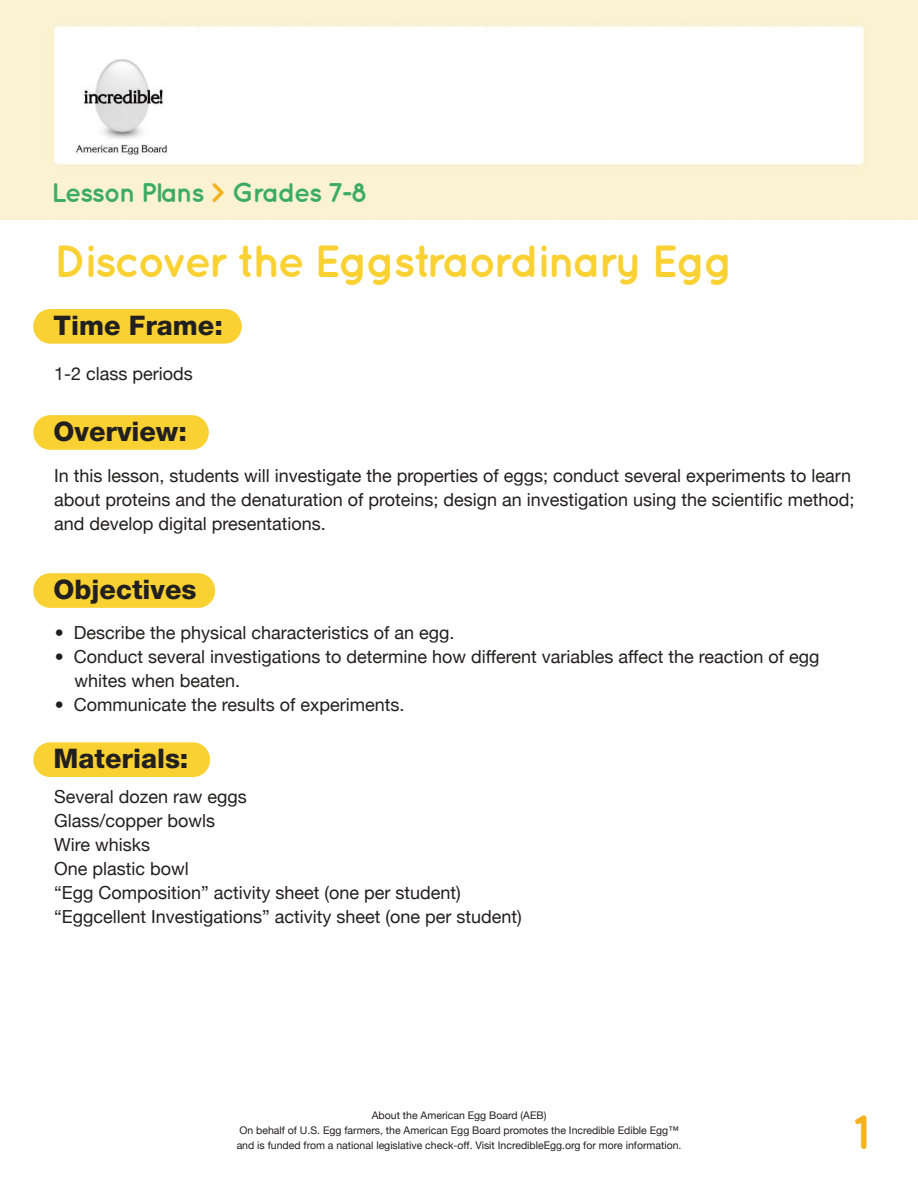
<style>
.page{position:relative;width:918px;height:1188px;background:#fff}
.page>*{position:absolute;margin:0;border:0;box-sizing:border-box;transform-origin:0 0}
.t1{font:700 48px "Quicksand";color:#f4b21f}
.t2{font:700 45px "Quicksand";letter-spacing:-.05em;color:#fad132}
.t3{font:800 27px "Helvetica Neue";color:#221f1f}
.t4{font:700 27px "Quicksand";letter-spacing:-.05em;color:#3bab65}
.t5{font:18px/24px "Helvetica Neue";color:#221f1f}
.t6{font:10.5px/15px "Helvetica Neue";color:#221f1f;text-align:center}
.s1{color:#f4b21f}
</style>
<div class="page">
<img style="left:0;top:0;width:918px;height:220px">
<div style="left:33px;top:309px;width:209px;height:35px;background:#fad132;border-radius:17px"></div>
<div style="left:33px;top:415px;width:176px;height:35px;background:#fad132;border-radius:17px"></div>
<div style="left:33px;top:573px;width:182px;height:35px;background:#fad132;border-radius:17px"></div>
<div style="left:33px;top:742px;width:177px;height:35px;background:#fad132;border-radius:17px"></div>
<h3 class="t4" style="left:52px;top:183px;width:318px">Lesson Plans <span class="s1">&gt;</span> Grades 7-8</h3>
<h2 class="t2" style="left:54px;top:245px;width:681px">Discover the Eggstraordinary Egg</h2>
<h3 class="t3" style="left:54px;top:315px;width:171px">Time Frame:</h3>
<p class="t5" style="left:54px;top:363px;width:140px">1-2 class periods</p>
<h3 class="t3" style="left:54px;top:421px;width:135px">Overview:</h3>
<p class="t5" style="left:54px;top:465px;width:802px">In this lesson, students will investigate the properties of eggs; conduct several experiments to learn about proteins and the denaturation of proteins; design an investigation using the scientific method; and develop digital presentations.</p>
<h3 class="t3" style="left:54px;top:579px;width:144px">Objectives</h3>
<p class="t5" style="left:55px;top:623px;width:401px">• Describe the physical characteristics of an egg.</p>
<p class="t5" style="left:74px;top:647px;width:747px;text-indent:-20px">• Conduct several investigations to determine how different variables affect the reaction of egg whites when beaten.</p>
<p class="t5" style="left:55px;top:695px;width:351px">• Communicate the results of experiments.</p>
<h3 class="t3" style="left:54px;top:748px;width:136px">Materials:</h3>
<p class="t5" style="left:54px;top:786px;width:469px">Several dozen raw eggs<br>Glass/copper bowls<br>Wire whisks<br>One plastic bowl<br>“Egg Composition” activity sheet (one per student) “Eggcellent Investigations” activity sheet (one per student)</p>
<p class="t6" style="left:237px;top:1109px;width:446px">About the American Egg Board (AEB)<br>On behalf of U.S. Egg farmers, the American Egg Board promotes the Incredible Edible Egg™ and is funded from a national legislative check-off. Visit IncredibleEgg.org for more information.</p>
<h1 class="t1" style="left:854px;top:1115px;width:18px">1</h1>
</div>
